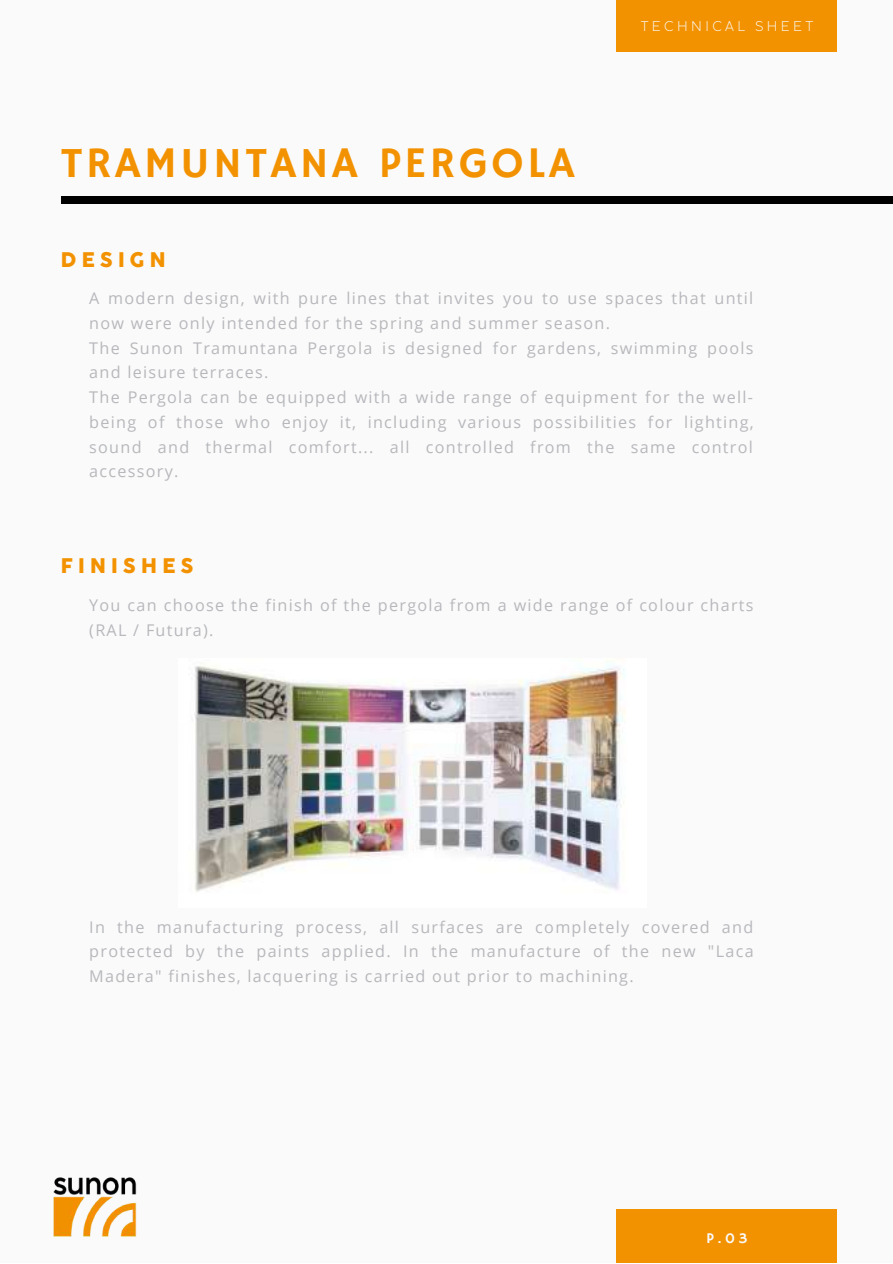
<style>
.page{position:relative;width:893px;height:1264px;background:#fff}
.page>*{position:absolute;margin:0;border:0;box-sizing:border-box;transform-origin:0 0}
.t1{font:43.65px "Hammersmith One";letter-spacing:.08em;color:#f39200}
.t2{font:800 21px "Coco Sharp XL Trial";letter-spacing:.25em;color:#f39200}
.t3{font:16.2px/24.8px "Open Sans";letter-spacing:.08em;color:#b7b8bc}
.t4{font:14.85px "Hammersmith One";color:#fafafa}
.t5{font:300 13.8px "Coco Sharp L Trial";letter-spacing:.25em;color:#fafafa}
</style>
<div class="page">
<div style="left:0;top:0;width:892px;height:1262px;background:#fafafa"></div>
<div style="left:61px;top:197px;width:831px;height:6px;background:#000"></div>
<div style="left:616px;top:0;width:221px;height:52px;background:#f39200"></div>
<div style="left:616px;top:1209px;width:221px;height:53px;background:#f39200"></div>
<img style="left:53px;top:1177px;width:84px;height:60px">
<img style="left:195px;top:666px;width:429px;height:226px">
<h1 class="t1" style="left:61px;top:137px;width:515px">TRAMUNTANA PERGOLA</h1>
<p class="t2" style="left:61px;top:247px;width:106px">DESIGN</p>
<p class="t5" style="left:640px;top:18px;width:174px">TECHNICAL SHEET</p>
<p class="t3" style="left:89px;top:285px;width:666px">A modern design, with pure lines that invites you to use spaces that until now were only intended for the spring and summer season.<br>The Sunon Tramuntana Pergola is designed for gardens, swimming pools and leisure terraces.<br>The Pergola can be equipped with a wide range of equipment for the well&shy;being of those who enjoy it, including various possibilities for lighting, sound and thermal comfort... all controlled from the same control accessory.</p>
<p class="t2" style="left:61px;top:553px;width:134px">FINISHES</p>
<p class="t3" style="left:89px;top:592px;width:665px">You can choose the finish of the pergola from a wide range of colour charts (RAL / Futura).</p>
<p class="t3" style="left:89px;top:913px;width:665px;text-align:justify">In the manufacturing process, all surfaces are completely covered and protected by the paints applied. In the manufacture of the new "Laca Madera" finishes, lacquering is carried out prior to machining.</p>
<p class="t4" style="left:706px;top:1229px;width:42px">P.03</p>
</div>
